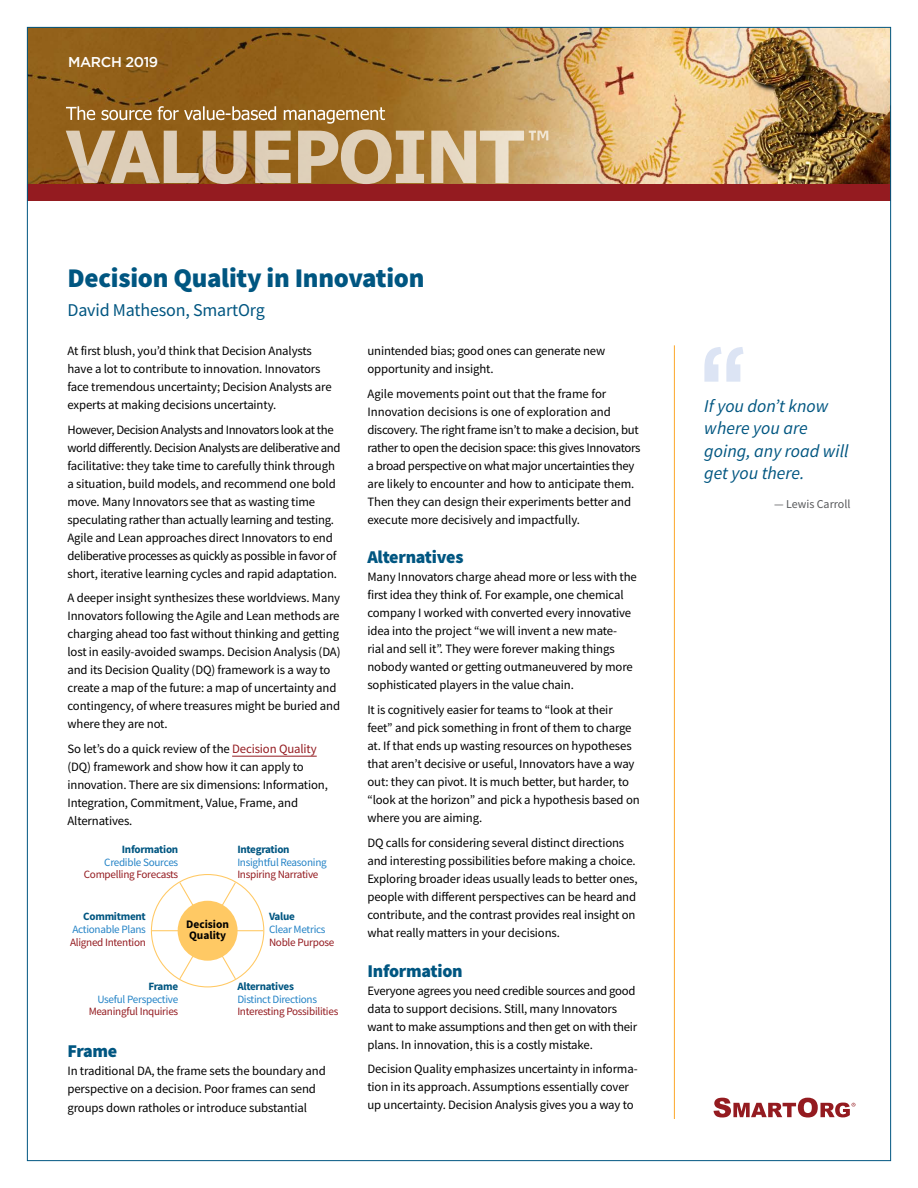
<style>
.page{position:relative;width:918px;height:1188px;background:#fff}
.page>*{position:absolute;margin:0;border:0;box-sizing:border-box;transform-origin:0 0}
.t1{font:900 27px "Source Sans Pro";letter-spacing:-.01em;color:#005681}
.t2{font:italic 18px/22.5px "Source Sans Pro";color:#005681}
.t3{font:900 18px "Source Sans Pro";letter-spacing:-.015em;color:#005681}
.t4{font:18px "Source Sans Pro";letter-spacing:-.01em;color:#005681}
.t5{font:500 14.25px "Gotham";letter-spacing:-.025em;color:#fff}
.t6{font:12.75px/18px "Source Sans Pro";letter-spacing:-.01em;color:#000}
.t7{font:12px "Source Sans Pro";color:#58595b}
.t8{font:700 11.4px/11.4px "Source Sans Pro";color:#000}
.t9{font:11.1px "Source Sans Pro";letter-spacing:-.025em;color:#941b20}
.t10{font:11.1px "Source Sans Pro";letter-spacing:-.025em;color:#2483c6}
.t11{font:700 11.1px "Source Sans Pro";letter-spacing:-.025em;color:#005681}
.s1{color:#941b20}
</style>
<div class="page">
<img style="left:29px;top:29px;width:860px;height:155px">
<div style="left:27px;top:184px;width:864px;height:17px;background:#941b20"></div>
<svg style="left:714px;top:1098px;width:141px;height:20px"></svg>
<svg style="left:66px;top:130px;width:482px;height:54px;background:#bfa074"></svg>
<svg style="left:66px;top:106px;width:319px;height:18px;background:#aa834c"></svg>
<hr style="left:232px;top:756px;width:85px;height:1px;background:#941b20">
<hr style="left:152px;top:930px;width:111px;height:1px;background:#ffc964">
<svg style="left:178px;top:881px;width:59px;height:99px"></svg>
<div style="left:178px;top:901px;width:60px;height:60px;background:#ffc964;border-radius:50%"></div>
<svg style="left:704px;top:347px;width:39px;height:35px"></svg>
<hr style="left:674px;top:345px;width:1px;height:774px;background:#fcb040">
<p class="t5" style="left:68px;top:55px;width:92px">MARCH 2019</p>
<h1 class="t1" style="left:68px;top:267px;width:359px">Decision Quality in Innovation</h1>
<h2 class="t4" style="left:68px;top:302px;width:199px">David Matheson, SmartOrg</h2>
<p class="t6" style="left:68px;top:343px;width:266px">At first blush, you’d think that Decision Analysts have a lot to contribute to innovation. Innovators face tremendous uncertainty; Decision Analysts are experts at making decisions uncertainty.</p>
<p class="t6" style="left:68px;top:421px;width:274px">However, Decision Analysts and Innovators look at the world differently. Decision Analysts are deliberative and facilitative: they take time to carefully think through a situation, build models, and recommend one bold move. Many Innovators see that as wasting time speculating rather than actually learning and testing.<br>Agile and Lean approaches direct Innovators to end deliberative processes as quickly as possible in favor of short, iterative learning cycles and rapid adaptation.</p>
<p class="t6" style="left:68px;top:590px;width:275px">A deeper insight synthesizes these worldviews. Many Innovators following the Agile and Lean methods are charging ahead too fast without thinking and getting lost in easily-avoided swamps. Decision Analysis (DA) and its Decision Quality (DQ) framework is a way to create a map of the future: a map of uncertainty and contingency, of where treasures might be buried and where they are not.</p>
<p class="t6" style="left:68px;top:741px;width:262px">So let’s do a quick review of the <span class="s1">Decision Quality </span>(DQ) framework and show how it can apply to innovation. There are six dimensions: Information, Integration, Commitment, Value, Frame, and Alternatives.</p>
<p class="t11" style="left:122px;top:845px;width:58px">Information</p>
<p class="t10" style="left:104px;top:857px;width:76px">Credible Sources</p>
<p class="t9" style="left:84px;top:870px;width:96px">Compelling Forecasts</p>
<p class="t11" style="left:237px;top:845px;width:54px">Integration</p>
<p class="t10" style="left:237px;top:857px;width:91px">Insightful Reasoning</p>
<p class="t9" style="left:237px;top:870px;width:83px">Inspiring Narrative</p>
<p class="t11" style="left:83px;top:912px;width:64px">Commitment</p>
<p class="t10" style="left:72px;top:925px;width:75px">Actionable Plans</p>
<p class="t9" style="left:70px;top:937px;width:77px">Aligned Intention</p>
<p class="t8" style="left:186px;top:919px;width:44px">Decision<br>Quality</p>
<p class="t11" style="left:269px;top:912px;width:27px">Value</p>
<p class="t10" style="left:269px;top:925px;width:58px">Clear Metrics</p>
<p class="t9" style="left:269px;top:937px;width:67px">Noble Purpose</p>
<p class="t11" style="left:148px;top:982px;width:31px">Frame</p>
<p class="t10" style="left:97px;top:994px;width:82px">Useful Perspective</p>
<p class="t9" style="left:89px;top:1007px;width:91px">Meaningful Inquiries</p>
<p class="t11" style="left:237px;top:982px;width:58px">Alternatives</p>
<p class="t10" style="left:237px;top:994px;width:81px">Distinct Directions</p>
<p class="t9" style="left:237px;top:1007px;width:103px">Interesting Possibilities</p>
<h2 class="t3" style="left:68px;top:1044px;width:51px">Frame</h2>
<p class="t6" style="left:68px;top:1063px;width:260px">In traditional DA, the frame sets the boundary and perspective on a decision. Poor frames can send groups down ratholes or introduce substantial</p>
<p class="t6" style="left:367px;top:343px;width:239px">unintended bias; good ones can generate new opportunity and insight.</p>
<p class="t6" style="left:367px;top:385px;width:275px">Agile movements point out that the frame for Innovation decisions is one of exploration and discovery. The right frame isn’t to make a decision, but rather to open the decision space: this gives Innovators a broad perspective on what major uncertainties they are likely to encounter and how to anticipate them.<br>Then they can design their experiments better and execute more decisively and impactfully.</p>
<h2 class="t3" style="left:367px;top:550px;width:98px">Alternatives</h2>
<p class="t6" style="left:367px;top:569px;width:271px">Many Innovators charge ahead more or less with the first idea they think of. For example, one chemical company I worked with converted every innovative idea into the project “we will invent a new mate&shy;rial and sell it”. They were forever making things nobody wanted or getting outmaneuvered by more sophisticated players in the value chain.</p>
<p class="t6" style="left:367px;top:702px;width:274px">It is cognitively easier for teams to “look at their feet” and pick something in front of them to charge at. If that ends up wasting resources on hypotheses that aren’t decisive or useful, Innovators have a way out: they can pivot. It is much better, but harder, to “look at the horizon” and pick a hypothesis based on where you are aiming.</p>
<p class="t6" style="left:367px;top:835px;width:272px">DQ calls for considering several distinct directions and interesting possibilities before making a choice.<br>Exploring broader ideas usually leads to better ones, people with different perspectives can be heard and contribute, and the contrast provides real insight on what really matters in your decisions.</p>
<h2 class="t3" style="left:367px;top:963px;width:97px">Information</h2>
<p class="t6" style="left:367px;top:982px;width:271px">Everyone agrees you need credible sources and good data to support decisions. Still, many Innovators want to make assumptions and then get on with their plans. In innovation, this is a costly mistake.</p>
<p class="t6" style="left:367px;top:1061px;width:272px">Decision Quality emphasizes uncertainty in informa&shy;tion in its approach. Assumptions essentially cover up uncertainty. Decision Analysis gives you a way to</p>
<h2 class="t2" style="left:704px;top:396px;width:146px">If you don’t know where you are going, any road will get you there.</h2>
<p class="t7" style="left:774px;top:499px;width:78px">— Lewis Carroll</p>
</div>
